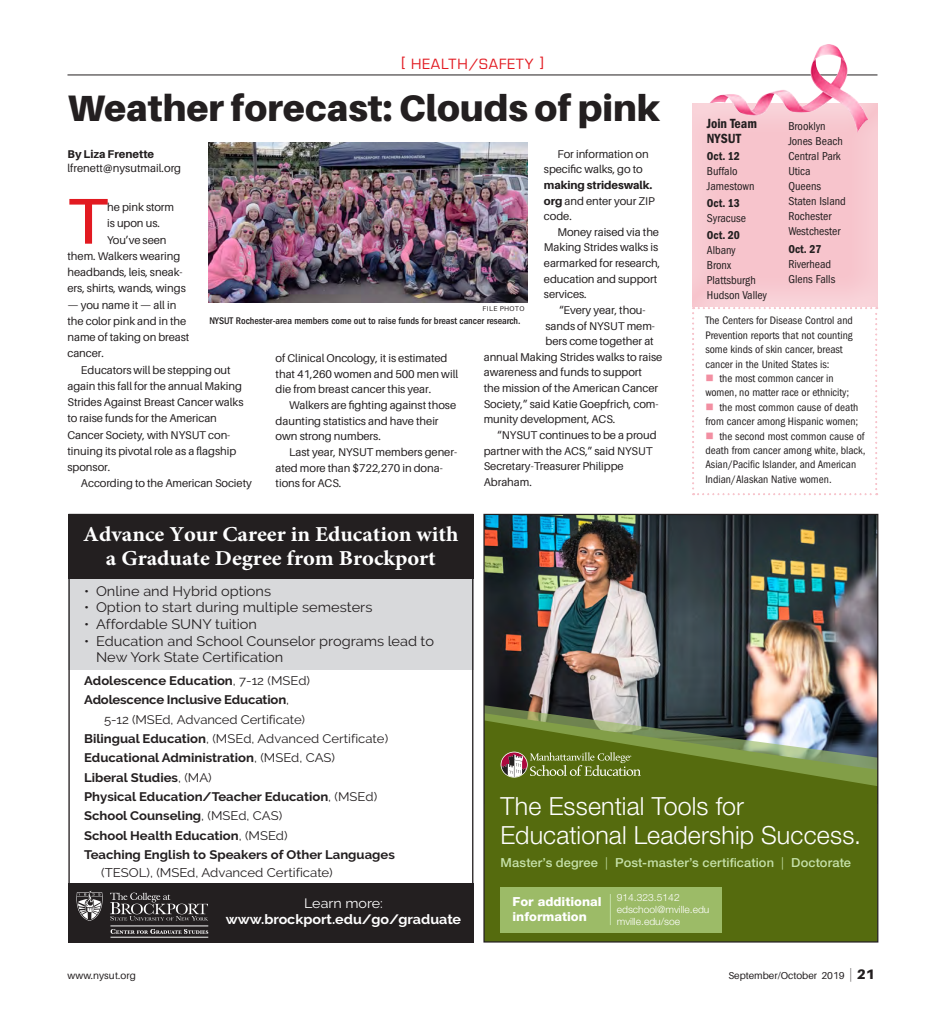
<style>
.page{position:relative;width:945px;height:1035px;background:#fff}
.page>*{position:absolute;margin:0;border:0;box-sizing:border-box;transform-origin:0 0}
.Body_w_Red_Drop_Cap{font:600 64.88px "Aileron";color:#e21a21}
.Hed_30{font:900 36.88px "Aileron";color:#231f20}
.t1{font:300 25px/28.8px "Helvetica Neue LT Std";letter-spacing:.005em;color:#fff}
.t2{font:700 21.25px/24.9px "Minion Pro";color:#fff;text-align:center;scale:1.06 1}
.t3{font:13.75px/16.5px "Raleway";color:#231f20;scale:1.06 1}
.Feature{font:13.75px "Eurostile LT Std";letter-spacing:.06em;color:#e21a21}
.Side_Body{font:13.75px/15px "ITC Franklin Gothic Std Dm Cd";color:#231f20}
.t4{font:700 13.5px/16.2px "Raleway";color:#fff;text-align:center;scale:1.06 1}
.t5{font:500 12.5px "Helvetica Neue LT Std";letter-spacing:.01em;color:#c5e0a8}
.t6{font:12.5px "Raleway";color:#231f20;scale:1.06 1}
.t7{font:800 12.5px/15px "Helvetica Neue LT Std";color:#fff}
.t8{font:700 12.38px "Raleway";color:#231f20;scale:1.06 1}
.t9{font:12.38px "Raleway";letter-spacing:-.01em;color:#231f20;scale:1.06 1}
.Side_Body-2{font:condensed 11.88px "ITC Franklin Gothic Std";color:#231f20}
.Side_Body-3{font:11.88px "ITC Franklin Gothic Std Dm Cd";color:#231f20}
.Body{font:11.25px/15.6px "Aileron";letter-spacing:-.005em;color:#231f20}
.Side_Body-4{font:condensed 11.25px/14.4px "ITC Franklin Gothic Std";color:#231f20}
.Body_w_Red_Drop_Cap-2{font:11.25px/16.2px "Aileron";letter-spacing:-.005em;color:#231f20}
.BY_email{font:11.25px "Aileron";color:#231f20}
.BY_name{font:800 11.25px "Aileron";color:#231f20}
.t10{font:500 condensed 10px "ITC Franklin Gothic Std";color:#231f20}
.t11{font:300 10px/12px "Helvetica Neue LT Std";color:#fff}
.t12{font:10px "Aileron";color:#231f20}
.Photo_Credit{font:6.88px "Aileron";letter-spacing:.06em;color:#231f20}
.s1{font-weight:800}
.s2{color:#f28fa2}
.s3{font-weight:400}
.s4{font-weight:700}
.s5{font-weight:300}
.s6{font-weight:100;font-size:13.75px}
.s7{font-weight:900;font-size:13.75px}
</style>
<div class="page">
<div style="left:691px;top:101px;width:187px;height:206px;background:#f7c4cc"></div>
<div style="left:691px;top:305px;width:187px;height:191px;background:#fff"></div>
<hr style="left:68px;top:75px;width:810px;height:1px;background:#231f20">
<img style="left:209px;top:142px;width:318px;height:161px">
<img style="left:710px;top:44px;width:157px;height:88px">
<img style="left:485px;top:516px;width:391px;height:184px">
<div style="left:485px;top:787px;width:391px;height:154px;background:#556b0e"></div>
<img style="left:485px;top:700px;width:391px;height:87px">
<div style="left:501px;top:887px;width:221px;height:45px;background:#9cbb67"></div>
<hr style="left:610px;top:894px;width:1px;height:31px;background:#c5e0a8">
<div style="left:68px;top:579px;width:405px;height:90px;background:#d8d9db"></div>
<div style="left:68px;top:514px;width:405px;height:65px;background:#231f20"></div>
<div style="left:68px;top:883px;width:405px;height:60px;background:#231f20"></div>
<hr style="left:110px;top:926px;width:98px;height:1px;background:#fff">
<hr style="left:110px;top:937px;width:98px;height:1px;background:#fff">
<svg style="left:111px;top:929px;width:97px;height:5px"></svg>
<svg style="left:110px;top:893px;width:98px;height:28px"></svg>
<svg style="left:76px;top:891px;width:27px;height:30px"></svg>
<p class="Feature" style="left:401px;top:55px;width:144px">[ HEALTH/SAFETY ]</p>
<p class="Hed_30" style="left:68px;top:87px;width:594px">Weather forecast: Clouds of pink</p>
<p class="Body" style="left:544px;top:146px;width:112px;text-indent:14px">For information on specific walks, go to <span class="s1">making strideswalk. org</span> and enter your ZIP code.</p>
<p class="Body" style="left:544px;top:224px;width:118px;text-indent:14px">Money raised via the<br>Making Strides walks is earmarked for research, education and support services.</p>
<p class="Body" style="left:559px;top:302px;width:88px">“Every year, thou-</p>
<p class="Body" style="left:546px;top:318px;width:111px">sands of NYSUT mem-</p>
<p class="Body" style="left:546px;top:334px;width:110px">bers come together at</p>
<p class="Body" style="left:484px;top:349px;width:180px">annual Making Strides walks to raise</p>
<p class="Body" style="left:484px;top:365px;width:160px">awareness and funds to support</p>
<p class="Body" style="left:484px;top:381px;width:176px">the mission of the American Cancer</p>
<p class="Body" style="left:484px;top:396px;width:176px">Society,” said Katie Goepfrich, com-</p>
<p class="Body" style="left:484px;top:412px;width:133px">munity development, ACS.</p>
<p class="Body" style="left:484px;top:427px;width:174px;text-indent:14px">“NYSUT continues to be a proud partner with the ACS,” said NYSUT<br>Secretary-Treasurer Philippe<br>Abraham.</p>
<p class="BY_name" style="left:68px;top:147px;width:88px">By Liza Frenette</p>
<p class="BY_email" style="left:68px;top:161px;width:115px">lfrenett@nysutmail.org</p>
<p class="Body_w_Red_Drop_Cap" style="left:68px;top:185px;width:42px">T</p>
<p class="Body_w_Red_Drop_Cap-2" style="left:107px;top:199px;width:69px">he pink storm</p>
<p class="Body_w_Red_Drop_Cap-2" style="left:107px;top:216px;width:54px">is upon us.</p>
<p class="Body_w_Red_Drop_Cap-2" style="left:107px;top:232px;width:61px">You’ve seen</p>
<p class="Body_w_Red_Drop_Cap-2" style="left:67px;top:248px;width:114px">them. Walkers wearing</p>
<p class="Body_w_Red_Drop_Cap-2" style="left:67px;top:264px;width:117px">headbands, leis, sneak-</p>
<p class="Body_w_Red_Drop_Cap-2" style="left:67px;top:281px;width:120px">ers, shirts, wands, wings</p>
<p class="Body_w_Red_Drop_Cap-2" style="left:67px;top:297px;width:123px">— you name it — all in the color pink and in the name of taking on breast cancer.</p>
<p class="Body" style="left:67px;top:362px;width:178px;line-height:16.2px;text-indent:13px">Educators will be stepping out again this fall for the annual Making<br>Strides Against Breast Cancer walks to raise funds for the American<br>Cancer Society, with NYSUT con&shy;tinuing its pivotal role as a flagship sponsor.</p>
<p class="Body" style="left:81px;top:475px;width:172px">According to the American Society</p>
<p class="Photo_Credit" style="left:483px;top:305px;width:44px">FILE PHOTO</p>
<p class="t10" style="left:209px;top:315px;width:313px">NYSUT Rochester-area members come out to raise funds for breast cancer research.</p>
<p class="Body" style="left:276px;top:351px;width:184px">of Clinical Oncology, it is estimated that 41,260 women and 500 men will die from breast cancer this year.</p>
<p class="Body" style="left:276px;top:398px;width:182px;text-indent:14px">Walkers are fighting against those daunting statistics and have their own strong numbers.</p>
<p class="Body" style="left:276px;top:444px;width:183px;text-indent:14px">Last year, NYSUT members gener&shy;ated more than $722,270 in dona&shy;tions for ACS.</p>
<p class="t2" style="left:83px;top:521px;width:356px">Advance Your Career in Education with a Graduate Degree from Brockport</p>
<p class="Side_Body" style="left:707px;top:116px;width:52px">Join Team<br>NYSUT</p>
<p class="Side_Body-3" style="left:707px;top:149px;width:35px">Oct. 12</p>
<p class="Side_Body-2" style="left:707px;top:164px;width:32px">Buffalo</p>
<p class="Side_Body-2" style="left:707px;top:179px;width:49px">Jamestown</p>
<p class="Side_Body-3" style="left:707px;top:196px;width:35px">Oct. 13</p>
<p class="Side_Body-2" style="left:707px;top:211px;width:41px">Syracuse</p>
<p class="Side_Body-3" style="left:707px;top:228px;width:35px">Oct. 20</p>
<p class="Side_Body-2" style="left:707px;top:243px;width:30px">Albany</p>
<p class="Side_Body-2" style="left:707px;top:258px;width:26px">Bronx</p>
<p class="Side_Body-2" style="left:707px;top:273px;width:50px">Plattsburgh</p>
<p class="Side_Body-2" style="left:707px;top:288px;width:62px">Hudson Valley</p>
<p class="Side_Body-2" style="left:788px;top:119px;width:39px">Brooklyn</p>
<p class="Side_Body-2" style="left:788px;top:134px;width:56px">Jones Beach</p>
<p class="Side_Body-2" style="left:788px;top:149px;width:54px">Central Park</p>
<p class="Side_Body-2" style="left:788px;top:164px;width:24px">Utica</p>
<p class="Side_Body-2" style="left:788px;top:179px;width:34px">Queens</p>
<p class="Side_Body-2" style="left:788px;top:194px;width:59px">Staten Island</p>
<p class="Side_Body-2" style="left:788px;top:209px;width:45px">Rochester</p>
<p class="Side_Body-2" style="left:788px;top:224px;width:54px">Westchester</p>
<p class="Side_Body-3" style="left:788px;top:242px;width:35px">Oct. 27</p>
<p class="Side_Body-2" style="left:788px;top:257px;width:44px">Riverhead</p>
<p class="Side_Body-2" style="left:788px;top:272px;width:48px">Glens Falls</p>
<p class="Side_Body-4" style="left:705px;top:314px;width:149px">The Centers for Disease Control and Prevention reports that not counting some kinds of skin cancer, breast cancer in the United States is:</p>
<p class="Side_Body-4" style="left:705px;top:371px;width:145px"><span class="s2">■</span> the most common cancer in women, no matter race or ethnicity;</p>
<p class="Side_Body-4" style="left:705px;top:400px;width:155px"><span class="s2">■</span> the most common cause of death from cancer among Hispanic women;</p>
<p class="Side_Body-4" style="left:705px;top:429px;width:162px"><span class="s2">■</span> the second most common cause of death from cancer among white, black, Asian/Pacific Islander, and American Indian/Alaskan Native women.</p>
<p class="t3" style="left:84px;top:583px;width:178px">• Online and Hybrid options</p>
<p class="t3" style="left:84px;top:599px;width:273px">• Option to start during multiple semesters</p>
<p class="t3" style="left:84px;top:616px;width:165px">• Affordable SUNY tuition</p>
<p class="t3" style="left:96px;top:632px;width:320px;text-indent:-12px">• Education and School Counselor programs lead to<br>New York State Certification</p>
<p class="t8" style="left:84px;top:673px;width:215px">Adolescence Education<span class="s3">, 7-12 (MSEd)</span></p>
<p class="t8" style="left:84px;top:693px;width:195px">Adolescence Inclusive Education<span class="s3">,</span></p>
<p class="t9" style="left:104px;top:712px;width:191px">5-12 (MSEd, Advanced Certificate)</p>
<p class="t9" style="left:84px;top:731px;width:288px"><span class="s4">Bilingual Education</span>, (MSEd, Advanced Certificate)</p>
<p class="t8" style="left:84px;top:751px;width:238px">Educational Administration<span class="s3">, (MSEd, CAS)</span></p>
<p class="t8" style="left:84px;top:770px;width:122px">Liberal Studies<span class="s3">, (MA)</span></p>
<p class="t8" style="left:84px;top:790px;width:278px">Physical Education/Teacher Education<span class="s3">, (MSEd)</span></p>
<p class="t8" style="left:84px;top:809px;width:188px">School Counseling<span class="s3">, (MSEd, CAS)</span></p>
<p class="t8" style="left:84px;top:828px;width:194px">School Health Education<span class="s3">, (MSEd)</span></p>
<p class="t8" style="left:84px;top:848px;width:295px">Teaching English to Speakers of Other Languages</p>
<p class="t6" style="left:101px;top:866px;width:220px">(TESOL), (MSEd, Advanced Certificate)</p>
<p class="t4" style="left:226px;top:895px;width:223px"><span class="s3">Learn more: </span>www.brockport.edu/go/graduate</p>
<p class="t1" style="left:501px;top:792px;width:362px">The Essential Tools for<br>Educational Leadership Success.</p>
<p class="t5" style="left:501px;top:855px;width:352px">Master’s degree <span class="s5">|</span> Post-master’s certification <span class="s5">|</span> Doctorate</p>
<p class="t7" style="left:512px;top:894px;width:91px">For additional information</p>
<p class="t11" style="left:617px;top:891px;width:94px">914.323.5142 edschool@mville.edu mville.edu/soe</p>
<p class="t12" style="left:68px;top:970px;width:70px">www.nysut.org</p>
<p class="t12" style="left:728px;top:970px;width:148px">September/October 2019 <span class="s6">|</span> <span class="s7">21</span></p>
</div>
